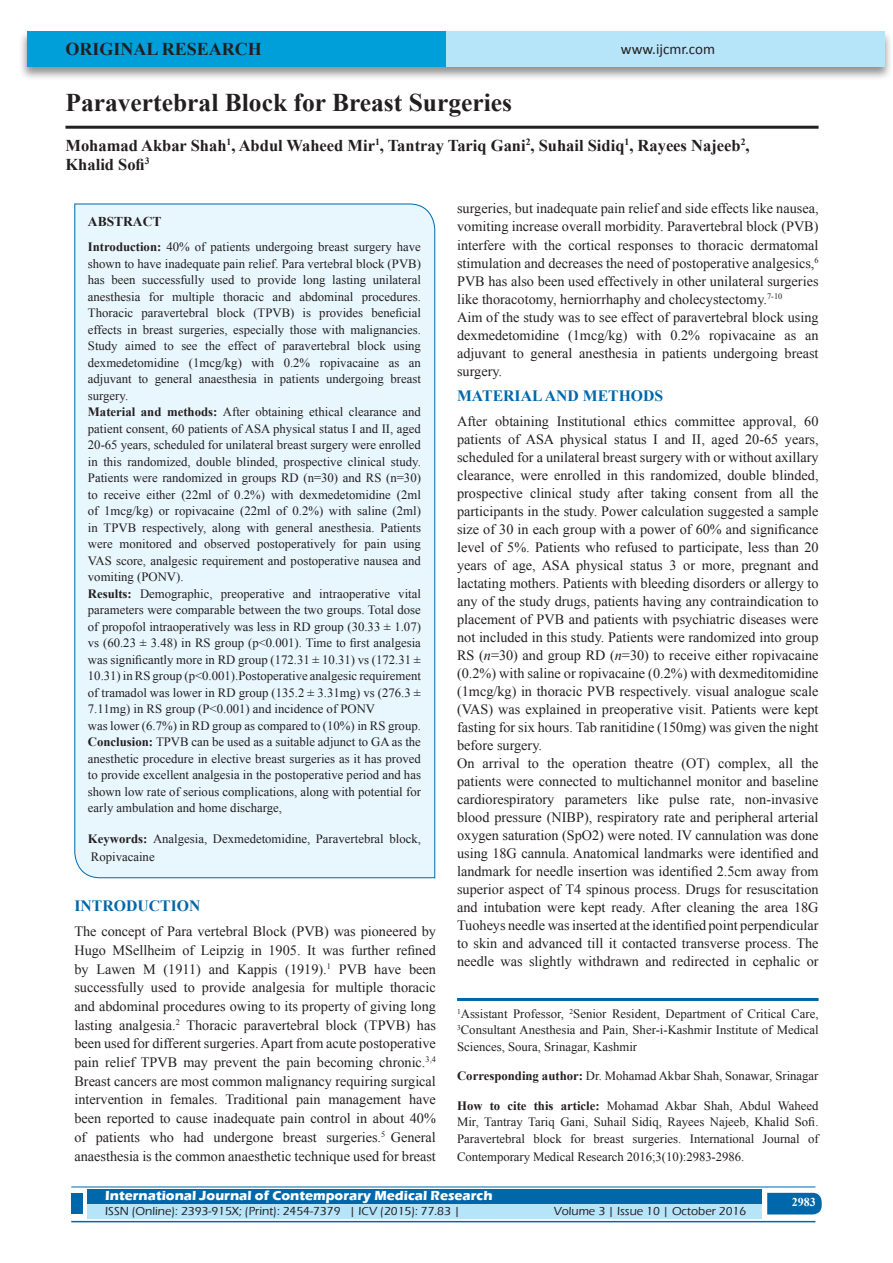
<style>
.page{position:relative;width:893px;height:1263px;background:#fff}
.page>*{position:absolute;margin:0;border:0;box-sizing:border-box;transform-origin:0 0}
.A_Title_New{font:700 25.5px "Times New Roman";color:#231f20}
.AT_new{font:700 18px "Times New Roman";color:#231f20}
.AU-New{font:700 16.5px/18.8px "Times New Roman";color:#231f20}
.t1{font:700 15.75px "Times New Roman";color:#0067aa}
.t2{font:15px "Calibri";color:#231f20}
.TX_New{font:14.25px/18px "Times New Roman";color:#231f20;text-align:justify}
.t3{font:700 13.5px "Eras ITC";color:#fff}
.t4{font:700 13.5px "Times New Roman";color:#231f20}
.HTC_new{font:12.75px/16.5px "Times New Roman";color:#231f20}
.Affi_New{font:12.75px/16.5px "Times New Roman";color:#231f20;text-align:justify}
.Corresponding{font:12.75px "Times New Roman";color:#231f20}
.t5{font:500 12px "Eras ITC";color:#231f20}
.t6{font:700 12px "Times New Roman";color:#fff}
.s1{font-weight:700}
.s2{font-style:italic}
</style>
<div class="page">
<div style="left:19px;top:29px;width:874px;height:52px;background:#231f20;opacity:.5"></div>
<div style="left:27px;top:31px;width:858px;height:35px;background:#b6e4f9"></div>
<div style="left:27px;top:31px;width:419px;height:35px;background:#009fda"></div>
<div style="left:87px;top:1189px;width:674px;height:15px;background:#0067aa"></div>
<div style="left:87px;top:1204px;width:674px;height:15px;background:#b6e4f9"></div>
<svg style="left:767px;top:1193px;width:55px;height:21px"></svg>
<hr style="left:71px;top:1186px;width:744px;height:1px;background:#0067aa">
<hr style="left:71px;top:1221px;width:744px;height:1px;background:#0067aa">
<div style="left:71px;top:1193px;width:12px;height:21px;background:#0067aa"></div>
<hr style="left:65px;top:126px;width:754px;height:3px;background:#231f20">
<div style="left:74px;top:203px;width:361px;height:675px;background:#e8f6fd"></div>
<hr style="left:457px;top:998px;width:362px;height:3px;background:#0067aa">
<p class="AT_new" style="left:65px;top:36px;width:198px">ORIGINAL RESEARCH</p>
<p class="t2" style="left:621px;top:40px;width:96px">www.ijcmr.com</p>
<p class="A_Title_New" style="left:65px;top:85px;width:448px">Paravertebral Block for Breast Surgeries</p>
<p class="AU-New" style="left:65px;top:136px;width:686px">Mohamad Akbar Shah<sup>1</sup>, Abdul Waheed Mir<sup>1</sup>, Tantray Tariq Gani<sup>2</sup>, Suhail Sidiq<sup>1</sup>, Rayees Najeeb<sup>2</sup>,<br>Khalid Sofi<sup>3</sup></p>
<p class="t4" style="left:88px;top:212px;width:75px">ABSTRACT</p>
<p class="HTC_new" style="left:88px;top:239px;width:335px"><span class="s1">Introduction:</span> 40% of patients undergoing breast surgery have shown to have inadequate pain relief. Para vertebral block (PVB) has been successfully used to provide long lasting unilateral anesthesia for multiple thoracic and abdominal procedures.<br>Thoracic paravertebral block (TPVB) is provides beneficial effects in breast surgeries, especially those with malignancies.<br>Study aimed to see the effect of paravertebral block using dexmedetomidine (1mcg/kg) with 0.2% ropivacaine as an adjuvant to general anaesthesia in patients undergoing breast surgery.<br><span class="s1">Material and methods:</span> After obtaining ethical clearance and patient consent, 60 patients of ASA physical status I and II, aged 20-65 years, scheduled for unilateral breast surgery were enrolled in this randomized, double blinded, prospective clinical study.<br>Patients were randomized in groups RD (n=30) and RS (n=30) to receive either (22ml of 0.2%) with dexmedetomidine (2ml of 1mcg/kg) or ropivacaine (22ml of 0.2%) with saline (2ml) in TPVB respectively, along with general anesthesia. Patients were monitored and observed postoperatively for pain using VAS score, analgesic requirement and postoperative nausea and vomiting (PONV).<br><span class="s1">Results:</span> Demographic, preoperative and intraoperative vital parameters were comparable between the two groups. Total dose of propofol intraoperatively was less in RD group (30.33 ± 1.07) vs (60.23 ± 3.48) in RS group (p&lt;0.001). Time to first analgesia was significantly more in RD group (172.31 ± 10.31) vs (172.31 ± 10.31) in RS group (p&lt;0.001).Postoperative analgesic requirement of tramadol was lower in RD group (135.2 ± 3.31mg) vs (276.3 ± 7.11mg) in RS group (P&lt;0.001) and incidence of PONV<br>was lower (6.7%) in RD group as compared to (10%) in RS group.<br><span class="s1">Conclusion:</span> TPVB can be used as a suitable adjunct to GA as the anesthetic procedure in elective breast surgeries as it has proved to provide excellent analgesia in the postoperative period and has shown low rate of serious complications, along with potential for early ambulation and home discharge,</p>
<p class="HTC_new" style="left:88px;top:829px;width:335px;line-height:18px"><span class="s1">Keywords:</span> Analgesia, Dexmedetomidine, Paravertebral block,<br>Ropivacaine</p>
<h1 class="t1" style="left:74px;top:895px;width:127px">INTRODUCTION</h1>
<p class="TX_New" style="left:74px;top:922px;width:363px;line-height:18.8px">The concept of Para vertebral Block (PVB) was pioneered by Hugo MSellheim of Leipzig in 1905. It was further refined by Lawen M (1911) and Kappis (1919).<sup>1</sup> PVB have been successfully used to provide analgesia for multiple thoracic and abdominal procedures owing to its property of giving long lasting analgesia.<sup>2</sup> Thoracic paravertebral block (TPVB) has been used for different surgeries. Apart from acute postoperative pain relief TPVB may prevent the pain becoming chronic.<sup>3,4<br></sup>Breast cancers are most common malignancy requiring surgical intervention in females. Traditional pain management have been reported to cause inadequate pain control in about 40% of patients who had undergone breast surgeries.<sup>5</sup> General anaesthesia is the common anaesthetic technique used for breast</p>
<p class="TX_New" style="left:457px;top:199px;width:363px">surgeries, but inadequate pain relief and side effects like nausea, vomiting increase overall morbidity. Paravertebral block (PVB) interfere with the cortical responses to thoracic dermatomal stimulation and decreases the need of postoperative analgesics,<sup>6<br></sup>PVB has also been used effectively in other unilateral surgeries like thoracotomy, herniorrhaphy and cholecystectomy.<sup>7-10</sup></p>
<p class="TX_New" style="left:457px;top:307px;width:363px">Aim of the study was to see effect of paravertebral block using dexmedetomidine (1mcg/kg) with 0.2% ropivacaine as an adjuvant to general anesthesia in patients undergoing breast surgery.</p>
<h1 class="t1" style="left:457px;top:385px;width:208px">MATERIAL AND METHODS</h1>
<p class="TX_New" style="left:457px;top:412px;width:363px">After obtaining Institutional ethics committee approval, 60 patients of ASA physical status I and II, aged 20-65 years, scheduled for a unilateral breast surgery with or without axillary clearance, were enrolled in this randomized, double blinded, prospective clinical study after taking consent from all the participants in the study. Power calculation suggested a sample size of 30 in each group with a power of 60% and significance level of 5%. Patients who refused to participate, less than 20 years of age, ASA physical status 3 or more, pregnant and lactating mothers. Patients with bleeding disorders or allergy to any of the study drugs, patients having any contraindication to placement of PVB and patients with psychiatric diseases were not included in this study. Patients were randomized into group RS (<span class="s2">n</span>=30) and group RD (<span class="s2">n</span>=30) to receive either ropivacaine (0.2%) with saline or ropivacaine (0.2%) with dexmeditomidine (1mcg/kg) in thoracic PVB respectively. visual analogue scale (VAS) was explained in preoperative visit. Patients were kept fasting for six hours. Tab ranitidine (150mg) was given the night before surgery.</p>
<p class="TX_New" style="left:457px;top:754px;width:363px">On arrival to the operation theatre (OT) complex, all the patients were connected to multichannel monitor and baseline cardiorespiratory parameters like pulse rate, non‑invasive blood pressure (NIBP), respiratory rate and peripheral arterial oxygen saturation (SpO2) were noted. IV cannulation was done using 18G cannula. Anatomical landmarks were identified and landmark for needle insertion was identified 2.5cm away from superior aspect of T4 spinous process. Drugs for resuscitation and intubation were kept ready. After cleaning the area 18G Tuoheys needle was inserted at the identified point perpendicular to skin and advanced till it contacted transverse process. The needle was slightly withdrawn and redirected in cephalic or</p>
<p class="Affi_New" style="left:457px;top:1005px;width:363px"><sup>1</sup>Assistant Professor, <sup>2</sup>Senior Resident, Department of Critical Care, <sup>3</sup>Consultant Anesthesia and Pain, Sher-i-Kashmir Institute of Medical Sciences, Soura, Srinagar, Kashmir</p>
<p class="Corresponding" style="left:457px;top:1067px;width:363px"><span class="s1">Corresponding author:</span> Dr. Mohamad Akbar Shah, Sonawar, Srinagar</p>
<p class="HTC_new" style="left:457px;top:1097px;width:363px;text-align:justify"><span class="s1">How to cite this article:</span> Mohamad Akbar Shah, Abdul Waheed Mir, Tantray Tariq Gani, Suhail Sidiq, Rayees Najeeb, Khalid Sofi.<br>Paravertebral block for breast surgeries. International Journal of</p>
<p class="HTC_new" style="left:457px;top:1148px;width:289px">Contemporary Medical Research 2016;3(10):2983-2986.</p>
<p class="t3" style="left:105px;top:1188px;width:389px">International Journal of Contemporary Medical Research</p>
<p class="t5" style="left:105px;top:1204px;width:356px">ISSN (Online): 2393-915X; (Print): 2454-7379 | ICV (2015): 77.83 |</p>
<p class="t5" style="left:554px;top:1204px;width:194px">Volume 3 | Issue 10 | October 2016</p>
<h4 class="t6" style="left:792px;top:1194px;width:25px">2983</h4>
</div>
